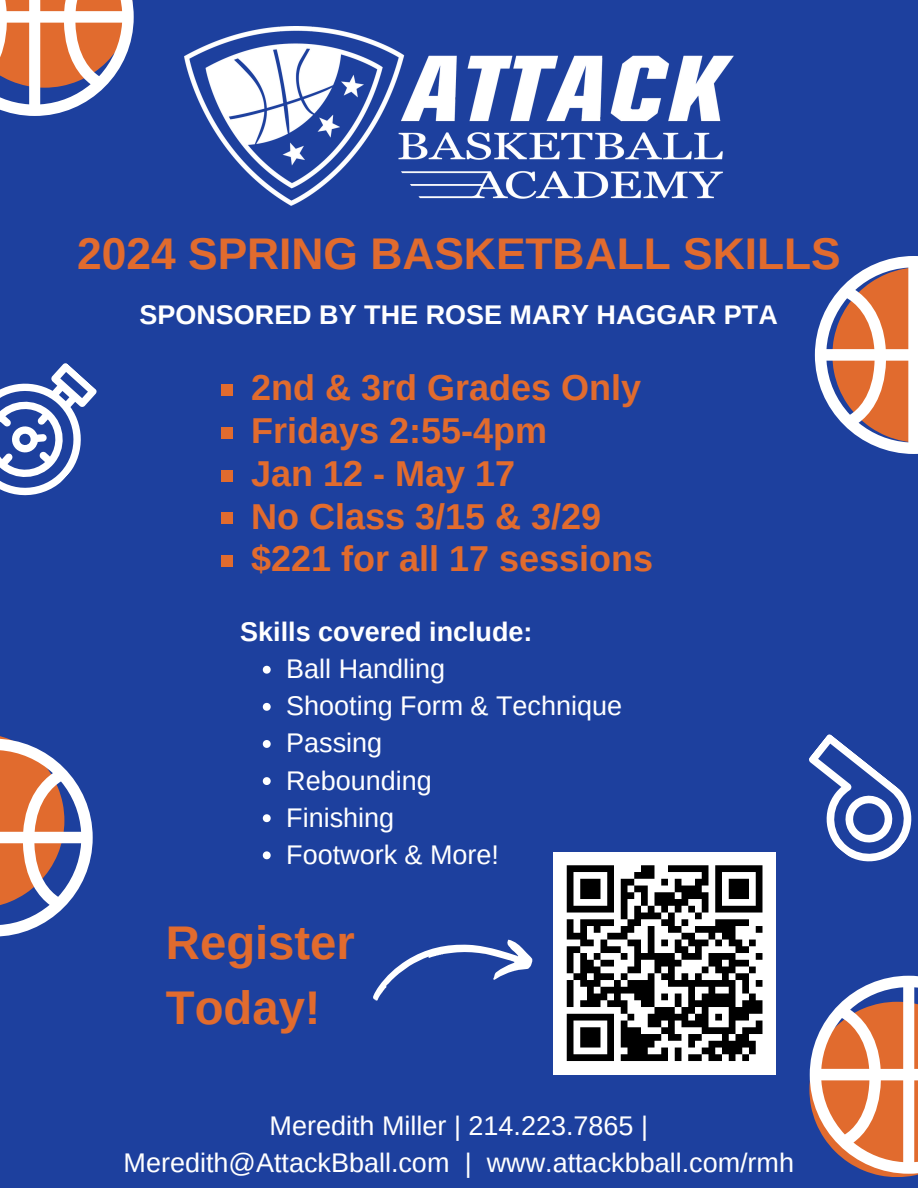
<style>
.page{position:relative;width:918px;height:1188px;background:#1d409e}
.page>*{position:absolute;margin:0;border:0;box-sizing:border-box;transform-origin:0 0}
.t1{font:700 47.25px "Arimo";color:#e16b2e}
.t2{font:700 44.4px "Arimo";color:#e16b2e}
.t3{font:700 36px "Arimo";color:#e16b2e}
.t4{font:27px/37.2px "Arimo";color:#fff;text-align:center}
.t5{font:700 27px "Arimo";color:#fff}
</style>
<div class="page">
<div style="left:222px;top:385px;width:11px;height:11px;background:#e16b2e"></div>
<div style="left:222px;top:427px;width:11px;height:12px;background:#e16b2e"></div>
<div style="left:222px;top:470px;width:11px;height:11px;background:#e16b2e"></div>
<div style="left:222px;top:513px;width:11px;height:11px;background:#e16b2e"></div>
<div style="left:222px;top:556px;width:11px;height:11px;background:#e16b2e"></div>
<svg style="left:0;top:363px;width:97px;height:133px"></svg>
<svg style="left:809px;top:734px;width:103px;height:128px"></svg>
<svg style="left:0;top:0;width:134px;height:116px"></svg>
<svg style="left:0;top:739px;width:93px;height:198px"></svg>
<svg style="left:815px;top:256px;width:103px;height:198px"></svg>
<svg style="left:809px;top:1068px;width:109px;height:109px"></svg>
<svg style="left:810px;top:976px;width:108px;height:198px"></svg>
<img style="left:185px;top:27px;width:549px;height:179px">
<div style="left:553px;top:852px;width:223px;height:223px;background:#fff"></div>
<svg style="left:566px;top:865px;width:197px;height:196px"></svg>
<svg style="left:373px;top:939px;width:160px;height:62px"></svg>
<svg style="left:263px;top:666px;width:8px;height:8px"></svg>
<svg style="left:263px;top:703px;width:8px;height:8px"></svg>
<svg style="left:263px;top:740px;width:8px;height:8px"></svg>
<svg style="left:263px;top:777px;width:8px;height:8px"></svg>
<svg style="left:263px;top:814px;width:8px;height:8px"></svg>
<svg style="left:263px;top:851px;width:8px;height:8px"></svg>
<p class="t2" style="left:77px;top:229px;width:765px">2024 SPRING BASKETBALL SKILLS</p>
<p class="t5" style="left:139px;top:299px;width:640px">SPONSORED BY THE ROSE MARY HAGGAR PTA</p>
<p class="t3" style="left:251px;top:368px;width:391px">2nd &amp; 3rd Grades Only</p>
<p class="t3" style="left:251px;top:411px;width:298px">Fridays 2:55-4pm</p>
<p class="t3" style="left:251px;top:453px;width:266px">Jan 12 - May 17</p>
<p class="t3" style="left:251px;top:496px;width:351px">No Class 3/15 &amp; 3/29</p>
<p class="t3" style="left:251px;top:539px;width:403px">$221 for all 17 sessions</p>
<p class="t5" style="left:240px;top:617px;width:294px">Skills covered include:</p>
<p class="t4" style="left:286px;top:650px;width:161px">Ball Handling</p>
<p class="t4" style="left:286px;top:687px;width:337px">Shooting Form &amp; Technique</p>
<p class="t4" style="left:286px;top:724px;width:98px">Passing</p>
<p class="t4" style="left:286px;top:762px;width:147px">Rebounding</p>
<p class="t4" style="left:286px;top:799px;width:109px">Finishing</p>
<p class="t4" style="left:286px;top:836px;width:214px">Footwork &amp; More!</p>
<p class="t1" style="left:166px;top:916px;width:190px">Register</p>
<p class="t1" style="left:166px;top:981px;width:156px">Today!</p>
<p class="t4" style="left:124px;top:1107px;width:672px">Meredith Miller | 214.223.7865 |<br>Meredith@AttackBball.com | www.attackbball.com/rmh</p>
</div>
